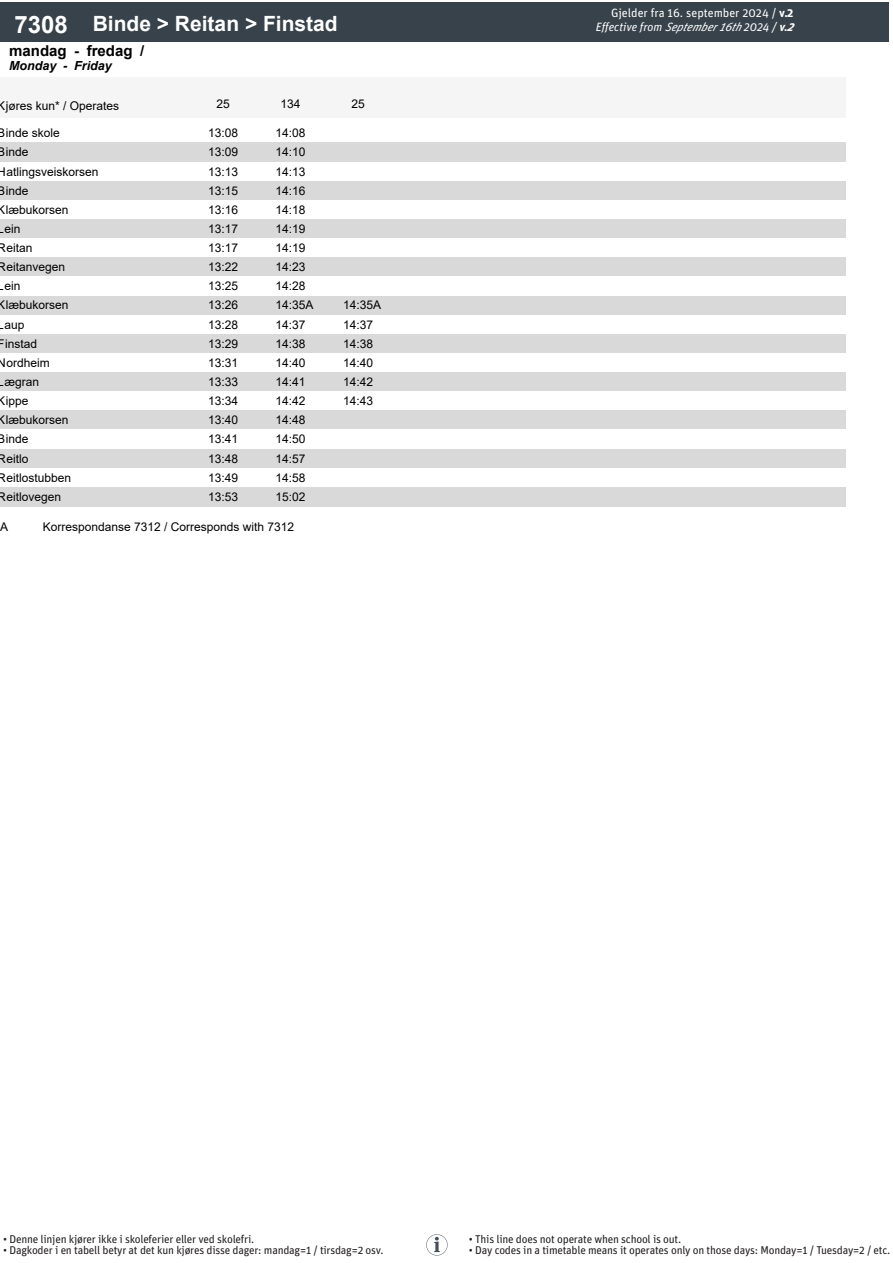
<style>
.page{position:relative;width:893px;height:1263px;background:#fff}
.page>*{position:absolute;margin:0;border:0;box-sizing:border-box;transform-origin:0 0}
.t1{font:700 21px "Arial";color:#fff}
.t2{font:700 15px "Arial";color:#000}
.t3{font:italic 700 12.45px "Arial";color:#000}
.t4{font:12px "Arial";color:#000}
.t5{font:italic 12px/14.4px "Unit Pro";color:#fff}
.t6{font:11.25px "Unit Pro";letter-spacing:-.02em;color:#231f20}
.s1{font-size:24px}
.s2{font-style:normal}
.s3{font-weight:700;font-style:normal}
.s4{font-weight:700}
</style>
<div class="page">
<div style="left:0;top:78px;width:189px;height:40px;background:#f5f5f5"></div>
<div style="left:189px;top:78px;width:68px;height:40px;background:#f5f5f5"></div>
<div style="left:257px;top:78px;width:67px;height:40px;background:#f5f5f5"></div>
<div style="left:324px;top:78px;width:68px;height:40px;background:#f5f5f5"></div>
<div style="left:392px;top:78px;width:67px;height:40px;background:#f5f5f5"></div>
<div style="left:459px;top:78px;width:68px;height:40px;background:#f5f5f5"></div>
<div style="left:527px;top:78px;width:67px;height:40px;background:#f5f5f5"></div>
<div style="left:594px;top:78px;width:68px;height:40px;background:#f5f5f5"></div>
<div style="left:662px;top:78px;width:67px;height:40px;background:#f5f5f5"></div>
<div style="left:729px;top:78px;width:68px;height:40px;background:#f5f5f5"></div>
<div style="left:797px;top:78px;width:48px;height:40px;background:#f5f5f5"></div>
<div style="left:0;top:2px;width:85px;height:40px;background:#37424a"></div>
<div style="left:85px;top:2px;width:804px;height:40px;background:#37424a"></div>
<div style="left:0;top:143px;width:845px;height:19px;background:#d9d9d9"></div>
<div style="left:0;top:181px;width:845px;height:19px;background:#d9d9d9"></div>
<div style="left:0;top:219px;width:845px;height:20px;background:#d9d9d9"></div>
<div style="left:0;top:258px;width:845px;height:19px;background:#d9d9d9"></div>
<div style="left:0;top:296px;width:845px;height:19px;background:#d9d9d9"></div>
<div style="left:0;top:334px;width:845px;height:19px;background:#d9d9d9"></div>
<div style="left:0;top:372px;width:845px;height:20px;background:#d9d9d9"></div>
<div style="left:0;top:411px;width:845px;height:19px;background:#d9d9d9"></div>
<div style="left:0;top:449px;width:845px;height:19px;background:#d9d9d9"></div>
<div style="left:0;top:487px;width:845px;height:19px;background:#d9d9d9"></div>
<svg style="left:426px;top:1234px;width:22px;height:21px"></svg>
<p class="t1" style="left:15px;top:9px;width:325px"><span class="s1">7308</span> Binde &gt; Reitan &gt; Finstad</p>
<p class="t2" style="left:9px;top:40px;width:137px">mandag - fredag /</p>
<p class="t3" style="left:9px;top:57px;width:104px">Monday - Friday</p>
<p class="t4" style="left:-2px;top:98px;width:123px">Kjøres kun* / Operates</p>
<p class="t4" style="left:216px;top:96px;width:15px">25</p>
<p class="t4" style="left:281px;top:96px;width:22px">134</p>
<p class="t4" style="left:351px;top:96px;width:15px">25</p>
<p class="t4" style="left:-2px;top:125px;width:64px">Binde skole</p>
<p class="t4" style="left:208px;top:125px;width:32px">13:08</p>
<p class="t4" style="left:276px;top:125px;width:32px">14:08</p>
<p class="t4" style="left:-2px;top:144px;width:32px">Binde</p>
<p class="t4" style="left:208px;top:144px;width:32px">13:09</p>
<p class="t4" style="left:276px;top:144px;width:32px">14:10</p>
<p class="t4" style="left:-2px;top:163px;width:102px">Hatlingsveiskorsen</p>
<p class="t4" style="left:208px;top:163px;width:32px">13:13</p>
<p class="t4" style="left:276px;top:163px;width:32px">14:13</p>
<p class="t4" style="left:-2px;top:182px;width:32px">Binde</p>
<p class="t4" style="left:208px;top:182px;width:32px">13:15</p>
<p class="t4" style="left:276px;top:182px;width:32px">14:16</p>
<p class="t4" style="left:-2px;top:201px;width:72px">Klæbukorsen</p>
<p class="t4" style="left:208px;top:201px;width:32px">13:16</p>
<p class="t4" style="left:276px;top:201px;width:32px">14:18</p>
<p class="t4" style="left:-2px;top:220px;width:24px">Lein</p>
<p class="t4" style="left:208px;top:220px;width:32px">13:17</p>
<p class="t4" style="left:276px;top:220px;width:32px">14:19</p>
<p class="t4" style="left:-2px;top:240px;width:36px">Reitan</p>
<p class="t4" style="left:208px;top:240px;width:32px">13:17</p>
<p class="t4" style="left:276px;top:240px;width:32px">14:19</p>
<p class="t4" style="left:-2px;top:259px;width:69px">Reitanvegen</p>
<p class="t4" style="left:208px;top:259px;width:32px">13:22</p>
<p class="t4" style="left:276px;top:259px;width:32px">14:23</p>
<p class="t4" style="left:-2px;top:278px;width:24px">Lein</p>
<p class="t4" style="left:208px;top:278px;width:32px">13:25</p>
<p class="t4" style="left:276px;top:278px;width:32px">14:28</p>
<p class="t4" style="left:-2px;top:297px;width:72px">Klæbukorsen</p>
<p class="t4" style="left:208px;top:297px;width:32px">13:26</p>
<p class="t4" style="left:276px;top:297px;width:40px">14:35A</p>
<p class="t4" style="left:343px;top:297px;width:40px">14:35A</p>
<p class="t4" style="left:-2px;top:316px;width:28px">Laup</p>
<p class="t4" style="left:208px;top:316px;width:32px">13:28</p>
<p class="t4" style="left:276px;top:316px;width:32px">14:37</p>
<p class="t4" style="left:343px;top:316px;width:32px">14:37</p>
<p class="t4" style="left:-2px;top:335px;width:41px">Finstad</p>
<p class="t4" style="left:208px;top:335px;width:32px">13:29</p>
<p class="t4" style="left:276px;top:335px;width:32px">14:38</p>
<p class="t4" style="left:343px;top:335px;width:32px">14:38</p>
<p class="t4" style="left:-2px;top:354px;width:53px">Nordheim</p>
<p class="t4" style="left:208px;top:354px;width:32px">13:31</p>
<p class="t4" style="left:276px;top:354px;width:32px">14:40</p>
<p class="t4" style="left:343px;top:354px;width:32px">14:40</p>
<p class="t4" style="left:-2px;top:373px;width:43px">Lægran</p>
<p class="t4" style="left:208px;top:373px;width:32px">13:33</p>
<p class="t4" style="left:276px;top:373px;width:32px">14:41</p>
<p class="t4" style="left:343px;top:373px;width:32px">14:42</p>
<p class="t4" style="left:-2px;top:393px;width:32px">Kippe</p>
<p class="t4" style="left:208px;top:393px;width:32px">13:34</p>
<p class="t4" style="left:276px;top:393px;width:32px">14:42</p>
<p class="t4" style="left:343px;top:393px;width:32px">14:43</p>
<p class="t4" style="left:-2px;top:412px;width:72px">Klæbukorsen</p>
<p class="t4" style="left:208px;top:412px;width:32px">13:40</p>
<p class="t4" style="left:276px;top:412px;width:32px">14:48</p>
<p class="t4" style="left:-2px;top:431px;width:32px">Binde</p>
<p class="t4" style="left:208px;top:431px;width:32px">13:41</p>
<p class="t4" style="left:276px;top:431px;width:32px">14:50</p>
<p class="t4" style="left:-2px;top:450px;width:32px">Reitlo</p>
<p class="t4" style="left:208px;top:450px;width:32px">13:48</p>
<p class="t4" style="left:276px;top:450px;width:32px">14:57</p>
<p class="t4" style="left:-2px;top:469px;width:75px">Reitlostubben</p>
<p class="t4" style="left:208px;top:469px;width:32px">13:49</p>
<p class="t4" style="left:276px;top:469px;width:32px">14:58</p>
<p class="t4" style="left:-2px;top:488px;width:65px">Reitlovegen</p>
<p class="t4" style="left:208px;top:488px;width:32px">13:53</p>
<p class="t4" style="left:276px;top:488px;width:32px">15:02</p>
<p class="t4" style="left:0;top:519px;width:10px">A</p>
<p class="t4" style="left:43px;top:519px;width:253px">Korrespondanse 7312 / Corresponds with 7312</p>
<p class="t5" style="left:596px;top:5px;width:203px;text-indent:15px"><span class="s2">Gjelder fra 16. september 2024 /</span> <span class="s3">v.2<br></span>Effective from September16th2024 / <span class="s4">v.2</span></p>
<p class="t6" style="left:3px;top:1231px;width:253px">• Denne linjen kjører ikke i skoleferier eller ved skolefri.</p>
<p class="t6" style="left:3px;top:1243px;width:382px">• Dagkoder i en tabell betyr at det kun kjøres disse dager: mandag=1 / tirsdag=2 osv.</p>
<p class="t6" style="left:469px;top:1231px;width:214px">• This line does not operate when school is out.</p>
<p class="t6" style="left:469px;top:1243px;width:423px">• Day codes in a timetable means it operates only on those days: Monday=1 / Tuesday=2 / etc.</p>
</div>
